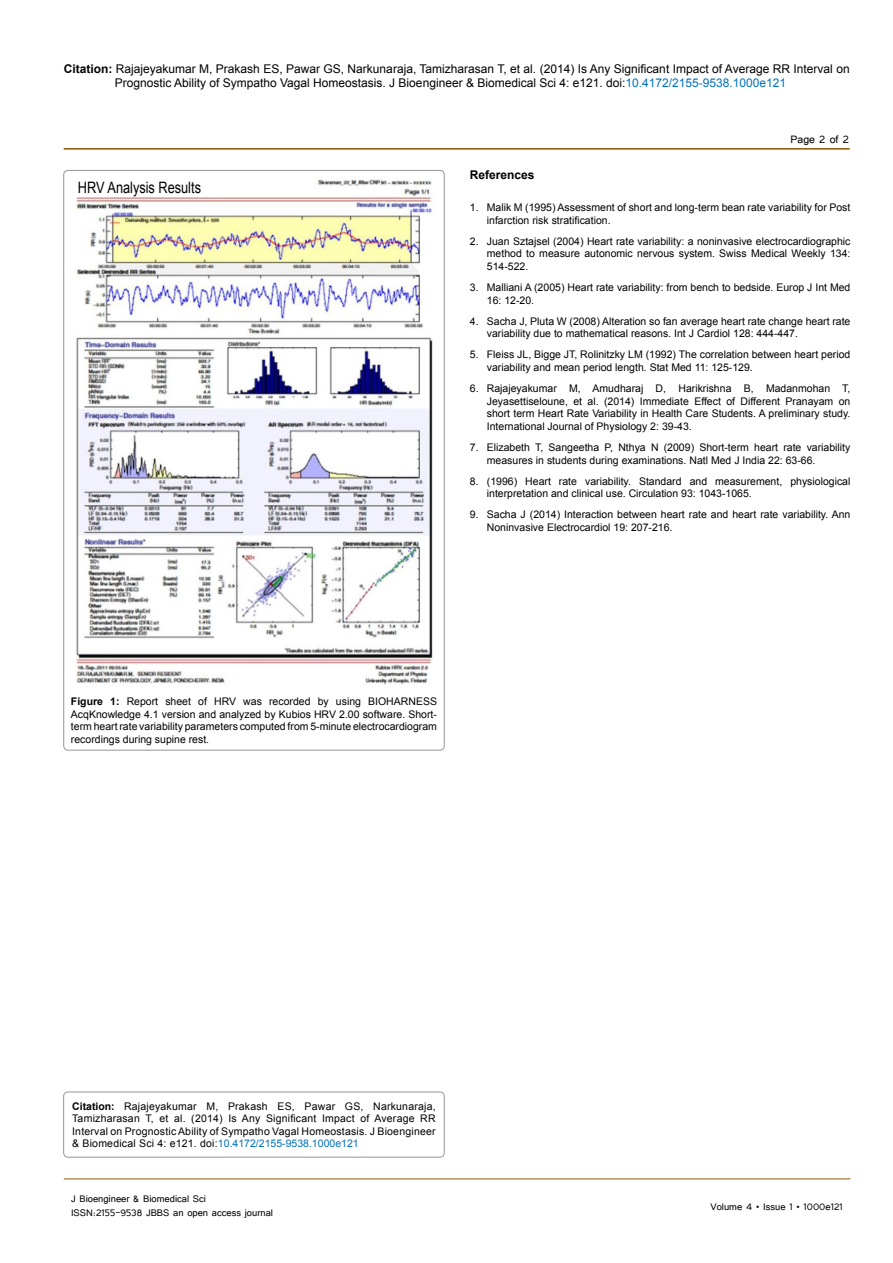
<style>
.page{position:relative;width:893px;height:1263px;background:#fff}
.page>*{position:absolute;margin:0;border:0;box-sizing:border-box;transform-origin:0 0}
.t1{font:15.75px "Arial";color:#000;scale:.81 1}
.t2{font:13.5px "Tunga";color:#000}
.t3{font:12px/14.4px "Arial";color:#000}
.t4{font:12px/14.4px "Tunga";color:#000}
.t5{font:700 12px "Arial";color:#000}
.t6{font:10.5px/12.6px "Arial";color:#000}
.s1{font-weight:700}
.s2{color:#0072bc}
</style>
<div class="page">
<hr style="left:64px;top:148px;width:786px;height:2px;background:#905501">
<hr style="left:64px;top:1179px;width:786px;height:1px;background:#905501">
<div style="left:64px;top:1092px;width:380px;height:65px;border:1px solid #939598;border-radius:4px"></div>
<img style="left:75px;top:176px;width:358px;height:509px">
<div style="left:74px;top:175px;width:144px;height:22px;background:#fff"></div>
<p class="t3" style="left:115px;top:61px;width:736px;text-indent:-51px"><span class="s1">Citation:</span> Rajajeyakumar M, Prakash ES, Pawar GS, Narkunaraja, Tamizharasan T, et al. (2014) Is Any Significant Impact of Average RR Interval on<br>Prognostic Ability of Sympatho Vagal Homeostasis. J Bioengineer &amp; Biomedical Sci 4: e121. doi:<span class="s2">10.4172/2155-9538.1000e121</span></p>
<h1 class="t1" style="left:78px;top:177px;width:153px">HRV Analysis Results</h1>
<p class="t2" style="left:790px;top:131px;width:60px">Page 2 of 2</p>
<p class="t5" style="left:470px;top:167px;width:66px">References</p>
<p class="t6" style="left:487px;top:201px;width:365px;text-indent:-17px">1. Malik M (1995) Assessment of short and long-term bean rate variability for Post infarction risk stratification.</p>
<p class="t6" style="left:487px;top:235px;width:365px;text-align:justify;text-indent:-17px">2. Juan Sztajsel (2004) Heart rate variability: a noninvasive electrocardiographic method to measure autonomic nervous system. Swiss Medical Weekly 134:<br>514-522.</p>
<p class="t6" style="left:487px;top:281px;width:365px;text-indent:-17px">3. Malliani A (2005) Heart rate variability: from bench to bedside. Europ J Int Med<br>16: 12-20.</p>
<p class="t6" style="left:487px;top:315px;width:365px;text-indent:-17px">4. Sacha J, Pluta W (2008) Alteration so fan average heart rate change heart rate variability due to mathematical reasons. Int J Cardiol 128: 444-447.</p>
<p class="t6" style="left:487px;top:348px;width:365px;text-indent:-17px">5. Fleiss JL, Bigge JT, Rolinitzky LM (1992) The correlation between heart period variability and mean period length. Stat Med 11: 125-129.</p>
<p class="t6" style="left:487px;top:382px;width:365px;text-align:justify;text-indent:-17px">6. Rajajeyakumar M, Amudharaj D, Harikrishna B, Madanmohan T, Jeyasettiseloune, et al. (2014) Immediate Effect of Different Pranayam on short term Heart Rate Variability in Health Care Students. A preliminary study.<br>International Journal of Physiology 2: 39-43.</p>
<p class="t6" style="left:487px;top:441px;width:365px;text-indent:-17px">7. Elizabeth T, Sangeetha P, Nthya N (2009) Short-term heart rate variability measures in students during examinations. Natl Med J India 22: 63-66.</p>
<p class="t6" style="left:487px;top:475px;width:365px;text-indent:-17px">8. (1996) Heart rate variability. Standard and measurement, physiological interpretation and clinical use. Circulation 93: 1043-1065.</p>
<p class="t6" style="left:487px;top:508px;width:365px;text-indent:-17px">9. Sacha J (2014) Interaction between heart rate and heart rate variability. Ann<br>Noninvasive Electrocardiol 19: 207-216.</p>
<p class="t6" style="left:71px;top:695px;width:368px;text-align:justify"><span class="s1">Figure 1:</span> Report sheet of HRV was recorded by using BIOHARNESS AcqKnowledge 4.1 version and analyzed by Kubios HRV 2.00 software. Short&shy;term heart rate variability parameters computed from 5-minute electrocardiogram recordings during supine rest.</p>
<p class="t6" style="left:72px;top:1100px;width:365px;text-align:justify"><span class="s1">Citation:</span> Rajajeyakumar M, Prakash ES, Pawar GS, Narkunaraja, Tamizharasan T, et al. (2014) Is Any Significant Impact of Average RR Interval on Prognostic Ability of Sympatho Vagal Homeostasis. J Bioengineer &amp; Biomedical Sci 4: e121. doi:<span class="s2">10.4172/2155-9538.1000e121</span></p>
<p class="t4" style="left:71px;top:1190px;width:204px">J Bioengineer &amp; Biomedical Sci<br>ISSN:2155-9538 JBBS an open access journal</p>
<p class="t4" style="left:710px;top:1199px;width:134px">Volume 4 • Issue 1 • 1000e121</p>
</div>
